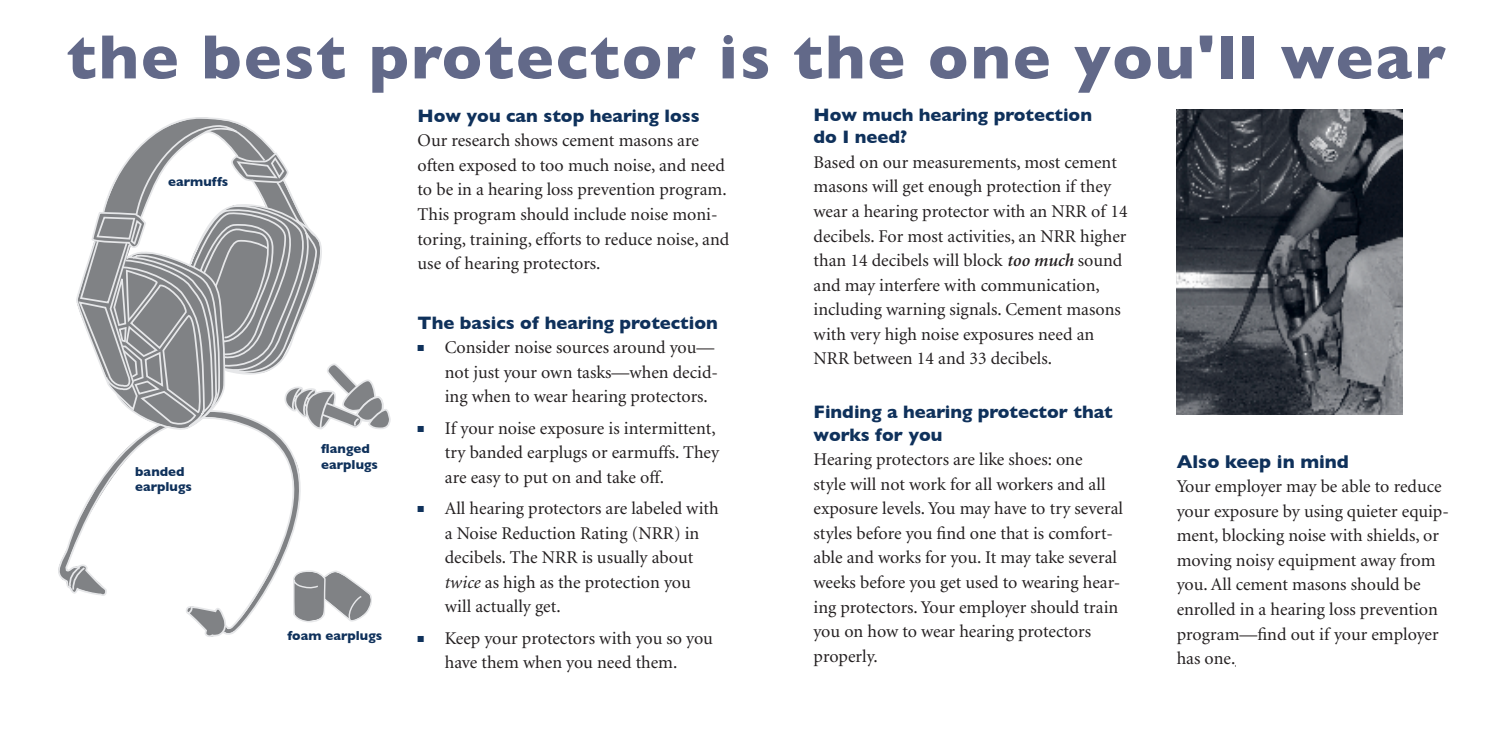
<style>
.page{position:relative;width:1512px;height:756px;background:#fff}
.page>*{position:absolute;margin:0;border:0;box-sizing:border-box;transform-origin:0 0}
.t1{font:700 63.35px "Gill Sans";letter-spacing:.03em;color:#626989}
.Subhead_1{font:700 18.9px "Gill Sans";color:#0f315b}
.Subhead_1-2{font:700 18.38px/22.8px "Gill Sans";color:#0f315b}
.Body_Text{font:18.03px/24.5px "Minion";color:#231f20}
.Subhead_1-3{font:700 13.3px/15.9px "Gill Sans";color:#0f315b}
.s1{color:#0f315b}
.s2{font-style:italic}
.s3{font-weight:600;font-style:italic}
</style>
<div class="page">
<img style="left:1176px;top:110px;width:226px;height:304px">
<svg style="left:58px;top:431px;width:243px;height:203px"></svg>
<svg style="left:182px;top:592px;width:51px;height:45px"></svg>
<svg style="left:76px;top:121px;width:315px;height:310px"></svg>
<svg style="left:292px;top:570px;width:80px;height:53px"></svg>
<p class="t1" style="left:67px;top:20px;width:1380px">the best protector is the one you'll wear</p>
<p class="Subhead_1-3" style="left:168px;top:174px;width:62px">earmuffs</p>
<p class="Subhead_1-3" style="left:135px;top:463px;width:58px">banded earplugs</p>
<p class="Subhead_1-3" style="left:321px;top:440px;width:58px">flanged earplugs</p>
<p class="Subhead_1-3" style="left:287px;top:628px;width:96px">foam earplugs</p>
<p class="Subhead_1-2" style="left:418px;top:104px;width:283px">How you can stop hearing loss</p>
<p class="Body_Text" style="left:418px;top:129px;width:313px">Our research shows cement masons are often exposed to too much noise, and need to be in a hearing loss prevention program.<br>This program should include noise moni&shy;toring, training, efforts to reduce noise, and use of hearing protectors.</p>
<p class="Subhead_1-2" style="left:418px;top:311px;width:302px">The basics of hearing protection</p>
<p class="Body_Text" style="left:445px;top:336px;width:275px;text-indent:-27px"><span class="s1">■</span> Consider noise sources around you— not just your own tasks—when decid&shy;ing when to wear hearing protectors.</p>
<p class="Body_Text" style="left:445px;top:416px;width:276px;text-indent:-27px"><span class="s1">■</span> If your noise exposure is intermittent, try banded earplugs or earmuffs. They are easy to put on and take off.</p>
<p class="Body_Text" style="left:445px;top:497px;width:275px;text-indent:-27px"><span class="s1">■</span> All hearing protectors are labeled with a Noise Reduction Rating (NRR) in decibels. The NRR is usually about <span class="s2">twice</span> as high as the protection you will actually get.</p>
<p class="Body_Text" style="left:418px;top:627px;width:297px;text-align:center"><span class="s1">■</span> Keep your protectors with you so you have them when you need them.</p>
<p class="Subhead_1-2" style="left:814px;top:104px;width:280px">How much hearing protection</p>
<p class="Subhead_1-2" style="left:814px;top:126px;width:95px">do I need?</p>
<p class="Body_Text" style="left:814px;top:151px;width:316px">Based on our measurements, most cement masons will get enough protection if they wear a hearing protector with an NRR of 14 decibels. For most activities, an NRR higher than 14 decibels will block <span class="s3">too much</span> sound and may interfere with communication, including warning signals. Cement masons with very high noise exposures need an NRR between 14 and 33 decibels.</p>
<p class="Subhead_1-2" style="left:814px;top:400px;width:301px">Finding a hearing protector that works for you</p>
<p class="Body_Text" style="left:814px;top:448px;width:311px">Hearing protectors are like shoes: one<br>style will not work for all workers and all exposure levels. You may have to try several styles before you find one that is comfort&shy;able and works for you. It may take several weeks before you get used to wearing hear&shy;ing protectors. Your employer should train you on how to wear hearing protectors properly.</p>
<p class="Subhead_1" style="left:1177px;top:450px;width:174px">Also keep in mind</p>
<p class="Body_Text" style="left:1177px;top:475px;width:274px">Your employer may be able to reduce your exposure by using quieter equip&shy;ment, blocking noise with shields, or moving noisy equipment away from you. All cement masons should be enrolled in a hearing loss prevention program—find out if your employer has one.</p>
</div>
